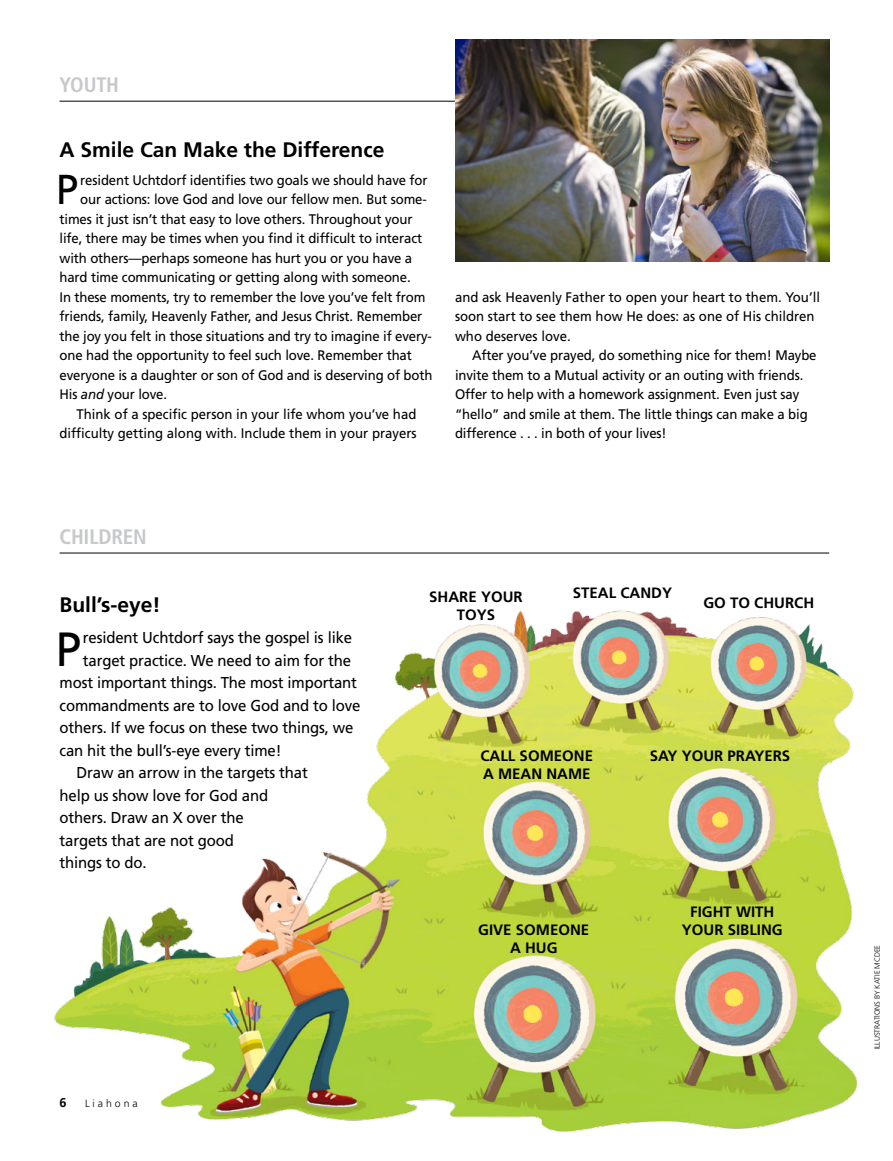
<style>
.page{position:relative;width:893px;height:1161px;background:#fff}
.page>*{position:absolute;margin:0;border:0;box-sizing:border-box;transform-origin:0 0}
.SUBARTchild_para_fir{font:48px "Frutigerlds Lat";color:#000;scale:.95 1}
.SUBARTyouth_para_fir{font:41.85px "Frutigerlds Lat";color:#000;scale:.95 1}
.SUBARTchildandyouth{font:700 21px "Frutigerlds Lat";color:#000}
.section_title_fpm{font:700 condensed 21px "Frutigerlds Lat";letter-spacing:-.01em;color:#c7c8ca}
.SUBARTchild_para_fir-2{font:15.75px "Frutigerlds Lat";letter-spacing:-.01em;color:#000;scale:.95 1}
.SUBARTchild_para{font:15.75px/22.5px "Frutigerlds Lat";letter-spacing:-.01em;color:#000;scale:.95 1}
.SIDE_title_SMALL{font:700 15px/18px "Frutigerlds Lat";color:#000;text-align:center}
.SUBARTyouth_para_fir-2{font:13.8px "Frutigerlds Lat";letter-spacing:-.01em;color:#000;scale:.95 1}
.SUBARTyouth_para{font:13.8px/19.5px "Frutigerlds Lat";letter-spacing:-.01em;color:#000;scale:.95 1}
.t1{font:700 12.75px "Frutigerlds Lat";color:#000}
.t2{font:300 10.5px "Frutigerlds Lat";letter-spacing:.28em;color:#000}
.t3{font:300 7.5px "Frutigerlds Lat";letter-spacing:-.01em;color:#000}
.s1{font-style:italic}
</style>
<div class="page">
<img style="left:54px;top:610px;width:803px;height:522px">
<img style="left:455px;top:40px;width:374px;height:221px">
<hr style="left:60px;top:101px;width:395px;height:1px;background:#000">
<hr style="left:60px;top:553px;width:769px;height:1px;background:#000">
<p class="section_title_fpm" style="left:60px;top:69px;width:61px">YOUTH</p>
<p class="SUBARTchildandyouth" style="left:60px;top:133px;width:326px">A Smile Can Make the Difference</p>
<p class="SUBARTyouth_para_fir" style="left:56px;top:158px;width:25px">P</p>
<p class="SUBARTyouth_para_fir-2" style="left:80px;top:170px;width:367px">resident Uchtdorf identifies two goals we should have for</p>
<p class="SUBARTyouth_para_fir-2" style="left:80px;top:189px;width:366px">our actions: love God and love our fellow men. But some-</p>
<p class="SUBARTyouth_para_fir-2" style="left:60px;top:209px;width:373px">times it just isn’t that easy to love others. Throughout your</p>
<p class="SUBARTyouth_para_fir-2" style="left:60px;top:228px;width:383px">life, there may be times when you find it difficult to interact</p>
<p class="SUBARTyouth_para_fir-2" style="left:60px;top:248px;width:373px">with others—perhaps someone has hurt you or you have a</p>
<p class="SUBARTyouth_para_fir-2" style="left:60px;top:267px;width:371px">hard time communicating or getting along with someone.</p>
<p class="SUBARTyouth_para_fir-2" style="left:60px;top:287px;width:387px">In these moments, try to remember the love you’ve felt from</p>
<p class="SUBARTyouth_para_fir-2" style="left:60px;top:306px;width:383px">friends, family, Heavenly Father, and Jesus Christ. Remember</p>
<p class="SUBARTyouth_para_fir-2" style="left:60px;top:326px;width:394px">the joy you felt in those situations and try to imagine if every-</p>
<p class="SUBARTyouth_para_fir-2" style="left:60px;top:345px;width:372px">one had the opportunity to feel such love. Remember that</p>
<p class="SUBARTyouth_para_fir-2" style="left:60px;top:365px;width:394px">everyone is a daughter or son of God and is deserving of both</p>
<p class="SUBARTyouth_para_fir-2" style="left:60px;top:384px;width:115px">His <span class="s1">and</span> your love.</p>
<p class="SUBARTyouth_para" style="left:60px;top:404px;width:377px;text-align:right">Think of a specific person in your life whom you’ve had difficulty getting along with. Include them in your prayers</p>
<p class="SUBARTyouth_para" style="left:455px;top:287px;width:386px">and ask Heavenly Father to open your heart to them. You’ll soon start to see them how He does: as one of His children who deserves love.</p>
<p class="SUBARTyouth_para" style="left:455px;top:346px;width:382px;text-indent:17px">After you’ve prayed, do something nice for them! Maybe invite them to a Mutual activity or an outing with friends.<br>Offer to help with a homework assignment. Even just say “hello” and smile at them. The little things can make a big difference . . . in both of your lives!</p>
<p class="section_title_fpm" style="left:60px;top:521px;width:89px">CHILDREN</p>
<p class="SUBARTchildandyouth" style="left:60px;top:589px;width:103px">Bull’s-eye!</p>
<p class="SUBARTchild_para_fir" style="left:56px;top:613px;width:28px">P</p>
<p class="SUBARTchild_para_fir-2" style="left:83px;top:626px;width:285px">resident Uchtdorf says the gospel is like</p>
<p class="SUBARTchild_para_fir-2" style="left:83px;top:648px;width:284px">target practice. We need to aim for the</p>
<p class="SUBARTchild_para_fir-2" style="left:60px;top:671px;width:315px">most important things. The most important</p>
<p class="SUBARTchild_para_fir-2" style="left:60px;top:693px;width:318px">commandments are to love God and to love</p>
<p class="SUBARTchild_para_fir-2" style="left:60px;top:716px;width:311px">others. If we focus on these two things, we</p>
<p class="SUBARTchild_para_fir-2" style="left:60px;top:738px;width:235px">can hit the bull’s-eye every time!</p>
<p class="SUBARTchild_para" style="left:60px;top:761px;width:263px;text-indent:17px">Draw an arrow in the targets that help us show love for God and others. Draw an X over the<br>targets that are not good<br>things to do.</p>
<p class="t1" style="left:60px;top:1092px;width:9px">6</p>
<p class="t2" style="left:85px;top:1095px;width:54px">Liahona</p>
<p class="SIDE_title_SMALL" style="left:429px;top:588px;width:95px">SHARE YOUR<br>TOYS</p>
<p class="SIDE_title_SMALL" style="left:573px;top:584px;width:101px">STEAL CANDY</p>
<p class="SIDE_title_SMALL" style="left:703px;top:593px;width:112px">GO TO CHURCH</p>
<p class="SIDE_title_SMALL" style="left:480px;top:746px;width:114px">CALL SOMEONE</p>
<p class="SIDE_title_SMALL" style="left:650px;top:746px;width:142px">SAY YOUR PRAYERS</p>
<p class="SIDE_title_SMALL" style="left:483px;top:764px;width:109px">A MEAN NAME</p>
<p class="SIDE_title_SMALL" style="left:478px;top:921px;width:112px">GIVE SOMEONE<br>A HUG</p>
<p class="SIDE_title_SMALL" style="left:682px;top:902px;width:102px">FIGHT WITH<br>YOUR SIBLING</p>
<p class="t3" style="left:872px;top:1049px;width:106px;rotate:-90deg">ILLUSTRATIONS BY KATIE MCDEE</p>
</div>
